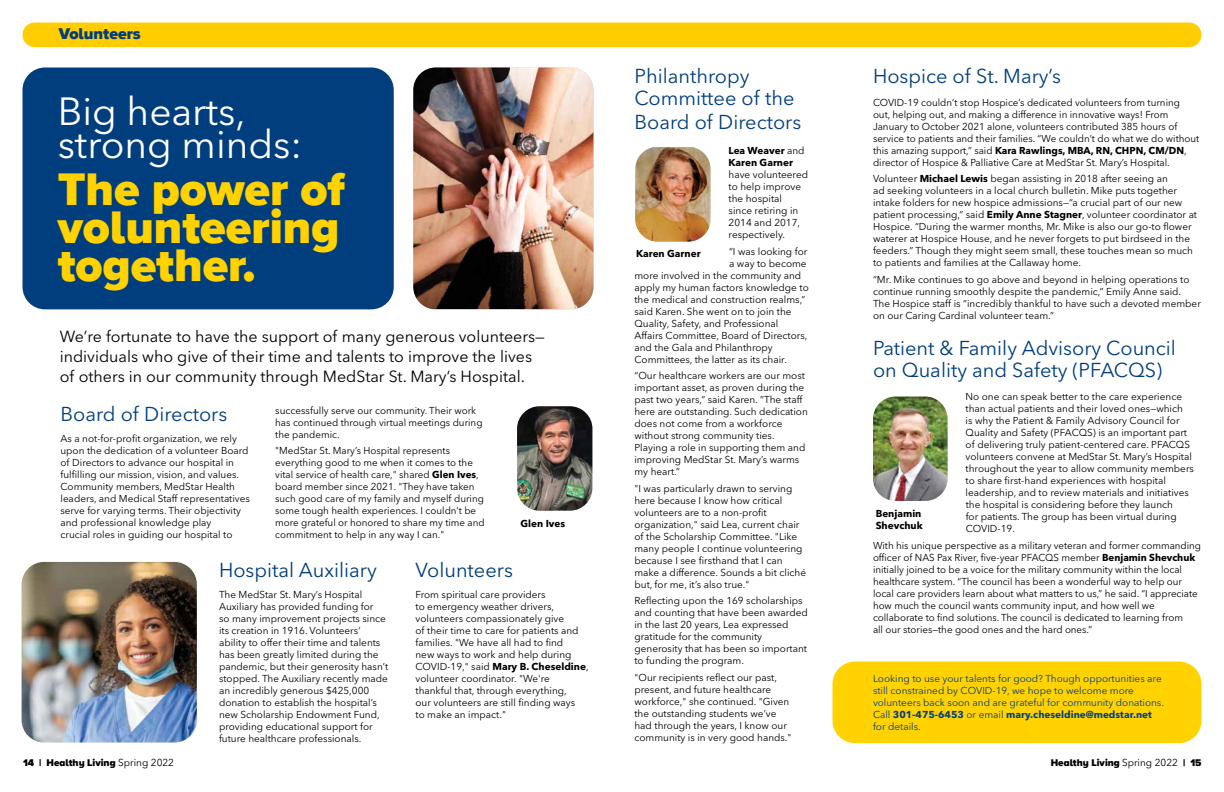
<style>
.page{position:relative;width:1224px;height:792px;background:#fff}
.page>*{position:absolute;margin:0;border:0;box-sizing:border-box;transform-origin:0 0}
.t1{font:900 47px/38px "Proxima Nova A";color:#ffd200}
.t2{font:39px/33px "Avenir Next LT Pro";color:#fff}
.t3{font:20px/22px "Avenir Next LT Pro";color:#003e7e}
.t4{font:16px/20px "Avenir Next LT Pro";color:#000}
.t5{font:900 16px "Proxima Nova A";color:#003e7e}
.t6{font:10px/12px "Avenir Next LT Pro";color:#000}
.t7{font:10px/12px "Avenir Next LT Pro";color:#003e7e}
.t8{font:700 10px/12px "Avenir Next LT Pro";color:#000}
.t9{font:900 10px "Proxima Nova A";color:#000}
.s1{font-weight:700}
.s2{font-weight:400}
.s3{font-family:"Avenir Next LT Pro";font-weight:400}
</style>
<div class="page">
<div style="left:832px;top:662px;width:370px;height:81px;background:#ffd200;border-radius:23px"></div>
<div style="left:23px;top:23px;width:1179px;height:24px;background:#ffcd00;border-radius:12px"></div>
<img style="left:413px;top:68px;width:180px;height:241px">
<img style="left:517px;top:406px;width:75px;height:105px">
<img style="left:635px;top:147px;width:76px;height:95px">
<img style="left:22px;top:562px;width:175px;height:180px">
<div style="left:22px;top:68px;width:372px;height:241px;background:#003e7e;border-radius:22px"></div>
<img style="left:873px;top:397px;width:75px;height:104px">
<h3 class="t5" style="left:59px;top:22px;width:83px">Volunteers</h3>
<h2 class="t2" style="left:58px;top:95px;width:246px">Big hearts, strong minds:</h2>
<h1 class="t1" style="left:58px;top:170px;width:289px">The power of volunteering together.</h1>
<h3 class="t4" style="left:60px;top:327px;width:487px">We’re fortunate to have the support of many generous volunteers— individuals who give of their time and talents to improve the lives of others in our community through MedStar St. Mary’s Hospital.</h3>
<h3 class="t3" style="left:60px;top:403px;width:168px">Board of Directors</h3>
<p class="t6" style="left:60px;top:433px;width:191px">As a not-for-profit organization, we rely upon the dedication of a volunteer Board of Directors to advance our hospital in fulfilling our mission, vision, and values.<br>Community members, MedStar Health leaders, and Medical Staff representatives serve for varying terms. Their objectivity and professional knowledge play<br>crucial roles in guiding our hospital to</p>
<p class="t6" style="left:275px;top:404px;width:209px">successfully serve our community. Their work has continued through virtual meetings during the pandemic.</p>
<p class="t6" style="left:275px;top:445px;width:211px">"MedStar St. Mary’s Hospital represents everything good to me when it comes to the vital service of health care," shared <span class="s1">Glen Ives</span>, board member since 2021. "They have taken such good care of my family and myself during some tough health experiences. I couldn’t be more grateful or honored to share my time and commitment to help in any way I can."</p>
<h3 class="t3" style="left:416px;top:559px;width:99px">Volunteers</h3>
<p class="t6" style="left:416px;top:589px;width:175px">From spiritual care providers<br>to emergency weather drivers, volunteers compassionately give<br>of their time to care for patients and families. "We have all had to find<br>new ways to work and help during<br>COVID-19," said <span class="s1">Mary B. Cheseldine</span>, volunteer coordinator. "We're thankful that, through everything,<br>our volunteers are still finding ways<br>to make an impact."</p>
<p class="t8" style="left:520px;top:518px;width:46px">Glen Ives</p>
<h3 class="t3" style="left:219px;top:559px;width:159px">Hospital Auxiliary</h3>
<p class="t6" style="left:219px;top:589px;width:171px">The MedStar St. Mary’s Hospital Auxiliary has provided funding for<br>so many improvement projects since its creation in 1916. Volunteers’ ability to offer their time and talents has been greatly limited during the pandemic, but their generosity hasn’t stopped. The Auxiliary recently made an incredibly generous $425,000 donation to establish the hospital’s new Scholarship Endowment Fund, providing educational support for future healthcare professionals.</p>
<h3 class="t3" style="left:634px;top:65px;width:162px">Philanthropy<br>Committee of the</h3>
<h3 class="t3" style="left:634px;top:111px;width:168px">Board of Directors</h3>
<p class="t8" style="left:729px;top:145px;width:78px">Lea Weaver <span class="s2">and<br></span>Karen Garner</p>
<p class="t6" style="left:729px;top:169px;width:81px">have volunteered to help improve the hospital<br>since retiring in<br>2014 and 2017, respectively.</p>
<p class="t6" style="left:729px;top:245px;width:80px">“I was looking for</p>
<p class="t6" style="left:729px;top:257px;width:79px">a way to become</p>
<p class="t6" style="left:634px;top:269px;width:168px">more involved in the community and</p>
<p class="t6" style="left:634px;top:281px;width:176px">apply my human factors knowledge to</p>
<p class="t6" style="left:634px;top:293px;width:173px">the medical and construction realms,”</p>
<p class="t6" style="left:634px;top:305px;width:159px">said Karen. She went on to join the</p>
<p class="t6" style="left:634px;top:317px;width:145px">Quality, Safety, and Professional</p>
<p class="t6" style="left:634px;top:329px;width:174px">Affairs Committee, Board of Directors,</p>
<p class="t6" style="left:634px;top:341px;width:140px">and the Gala and Philanthropy</p>
<p class="t6" style="left:634px;top:353px;width:154px">Committees, the latter as its chair.</p>
<p class="t6" style="left:634px;top:370px;width:175px">“Our healthcare workers are our most important asset, as proven during the past two years,” said Karen. “The staff here are outstanding. Such dedication does not come from a workforce without strong community ties.<br>Playing a role in supporting them and improving MedStar St. Mary’s warms my heart.”</p>
<p class="t6" style="left:634px;top:482px;width:173px">"I was particularly drawn to serving here because I know how critical volunteers are to a non-profit organization," said Lea, current chair of the Scholarship Committee. "Like many people I continue volunteering because I see firsthand that I can make a difference. Sounds a bit cliché but, for me, it’s also true."</p>
<p class="t6" style="left:634px;top:595px;width:175px">Reflecting upon the 169 scholarships and counting that have been awarded in the last 20 years, Lea expressed gratitude for the community generosity that has been so important to funding the program.</p>
<p class="t6" style="left:634px;top:671px;width:159px">"Our recipients reflect our past, present, and future healthcare workforce," she continued. "Given the outstanding students we’ve had through the years, I know our community is in very good hands."</p>
<p class="t8" style="left:636px;top:248px;width:66px">Karen Garner</p>
<h3 class="t3" style="left:873px;top:65px;width:190px">Hospice of St. Mary’s</h3>
<p class="t6" style="left:873px;top:97px;width:328px">COVID-19 couldn’t stop Hospice’s dedicated volunteers from turning out, helping out, and making a difference in innovative ways! From January to October 2021 alone, volunteers contributed 385 hours of service to patients and their families. “We couldn’t do what we do without this amazing support,” said <span class="s1">Kara Rawlings, MBA, RN, CHPN, CM/DN</span>, director of Hospice &amp; Palliative Care at MedStar St. Mary’s Hospital.</p>
<p class="t6" style="left:873px;top:173px;width:326px">Volunteer <span class="s1">Michael Lewis</span> began assisting in 2018 after seeing an<br>ad seeking volunteers in a local church bulletin. Mike puts together intake folders for new hospice admissions—“a crucial part of our new patient processing,” said <span class="s1">Emily Anne Stagner</span>, volunteer coordinator at Hospice. “During the warmer months, Mr. Mike is also our go-to flower waterer at Hospice House, and he never forgets to put birdseed in the feeders.” Though they might seem small, these touches mean so much to patients and families at the Callaway home.</p>
<p class="t6" style="left:873px;top:274px;width:329px">“Mr. Mike continues to go above and beyond in helping operations to continue running smoothly despite the pandemic,” Emily Anne said.<br>The Hospice staff is “incredibly thankful to have such a devoted member on our Caring Cardinal volunteer team.”</p>
<h3 class="t3" style="left:873px;top:337px;width:304px">Patient &amp; Family Advisory Council on Quality and Safety (PFACQS)</h3>
<p class="t6" style="left:966px;top:391px;width:230px">No one can speak better to the care experience than actual patients and their loved ones—which<br>is why the Patient &amp; Family Advisory Council for Quality and Safety (PFACQS) is an important part of delivering truly patient-centered care. PFACQS volunteers convene at MedStar St. Mary’s Hospital throughout the year to allow community members to share first-hand experiences with hospital leadership, and to review materials and initiatives the hospital is considering before they launch<br>for patients. The group has been virtual during COVID-19.</p>
<p class="t6" style="left:873px;top:539px;width:330px">With his unique perspective as a military veteran and former commanding officer of NAS Pax River, five-year PFACQS member <span class="s1">Benjamin Shevchuk </span>initially joined to be a voice for the military community within the local healthcare system. “The council has been a wonderful way to help our local care providers learn about what matters to us,” he said. “I appreciate how much the council wants community input, and how well we collaborate to find solutions. The council is dedicated to learning from<br>all our stories—the good ones and the hard ones.”</p>
<p class="t7" style="left:873px;top:673px;width:293px">Looking to use your talents for good? Though opportunities are still constrained by COVID-19, we hope to welcome more volunteers back soon and are grateful for community donations.<br>Call <span class="s1">301-475-6453</span> or email <span class="s1">mary.cheseldine@medstar.net </span>for details.</p>
<p class="t8" style="left:876px;top:507px;width:48px">Benjamin<br>Shevchuk</p>
<p class="t9" style="left:23px;top:755px;width:153px">14 | Healthy Living <span class="s3">Spring 2022</span></p>
<p class="t9" style="left:1051px;top:755px;width:152px">Healthy Living <span class="s3">Spring 2022</span> | 15</p>
</div>
